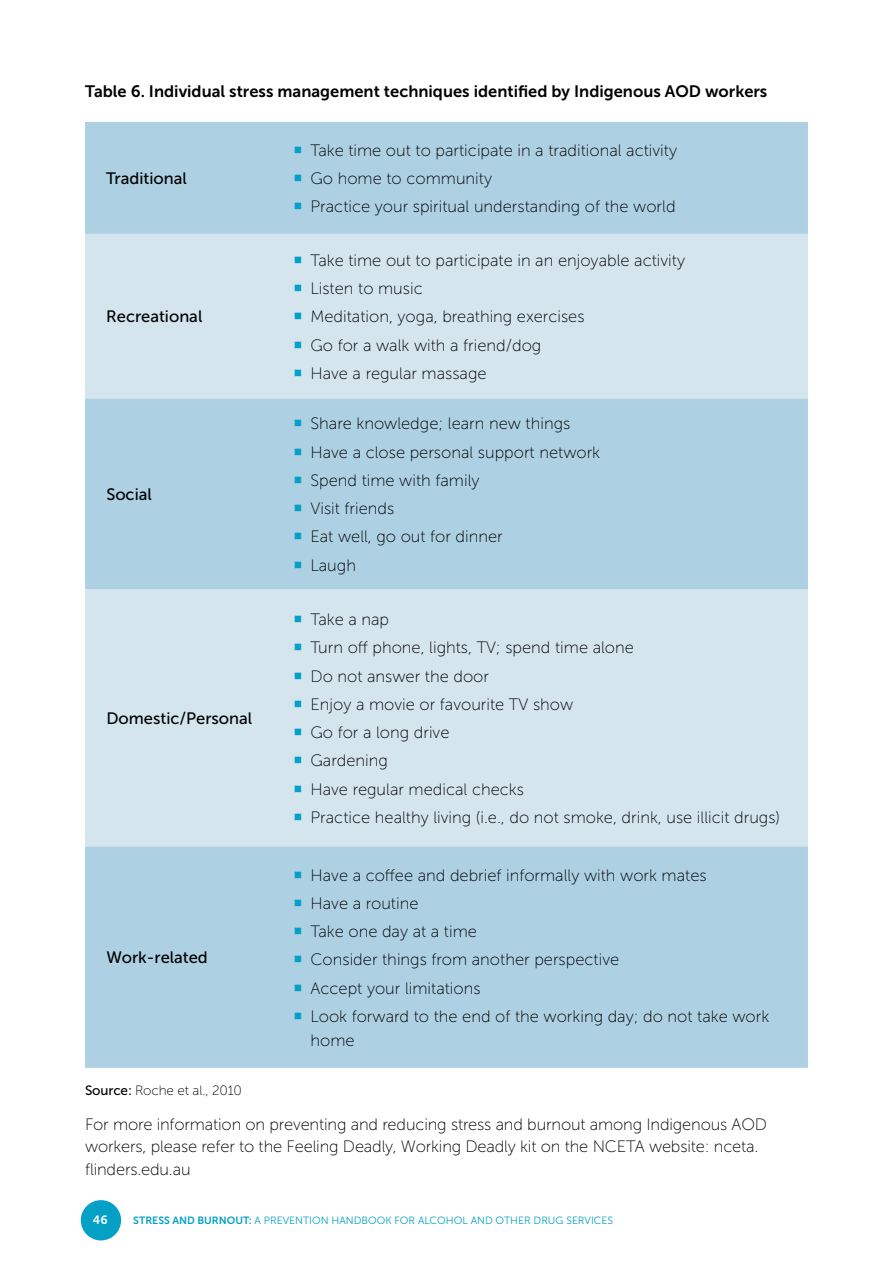
<style>
.page{position:relative;width:893px;height:1263px;background:#fff}
.page>*{position:absolute;margin:0;border:0;box-sizing:border-box;transform-origin:0 0}
.t1{font:16.5px/28.2px "Museo Sans 100";color:#000}
.t2{font:16.5px "Museo Sans 700";color:#000}
.t3{font:16.5px "Museo Sans 500";color:#000}
.t4{font:13.5px "Museo Sans 100";letter-spacing:-.01em;color:#000}
.t5{font:12px "Museo Sans 700";color:#fff}
.t6{font:10.5px "Museo Sans 300";color:#04a0c5}
.s1{font-family:"Museo Sans 500"}
.s2{font-family:"Museo Sans 700"}
</style>
<div class="page">
<div style="left:81px;top:1200px;width:40px;height:40px;background:#04a0c5;border-radius:50%"></div>
<div style="left:85px;top:122px;width:723px;height:946px;background:#add0e3"></div>
<svg style="left:85px;top:234px;width:723px;height:612px;background:#c7deea"></svg>
<svg style="left:295px;top:147px;width:6px;height:6px"></svg>
<svg style="left:295px;top:175px;width:6px;height:6px"></svg>
<svg style="left:295px;top:203px;width:6px;height:7px"></svg>
<svg style="left:295px;top:256px;width:6px;height:7px"></svg>
<svg style="left:295px;top:285px;width:6px;height:6px"></svg>
<svg style="left:295px;top:313px;width:6px;height:6px"></svg>
<svg style="left:295px;top:341px;width:6px;height:7px"></svg>
<svg style="left:295px;top:369px;width:6px;height:7px"></svg>
<svg style="left:295px;top:420px;width:6px;height:7px"></svg>
<svg style="left:295px;top:448px;width:6px;height:7px"></svg>
<svg style="left:295px;top:477px;width:6px;height:6px"></svg>
<svg style="left:295px;top:505px;width:6px;height:6px"></svg>
<svg style="left:295px;top:533px;width:6px;height:7px"></svg>
<svg style="left:295px;top:561px;width:6px;height:7px"></svg>
<svg style="left:295px;top:616px;width:6px;height:6px"></svg>
<svg style="left:295px;top:644px;width:6px;height:7px"></svg>
<svg style="left:295px;top:672px;width:6px;height:7px"></svg>
<svg style="left:295px;top:701px;width:6px;height:6px"></svg>
<svg style="left:295px;top:729px;width:6px;height:6px"></svg>
<svg style="left:295px;top:757px;width:6px;height:7px"></svg>
<svg style="left:295px;top:785px;width:6px;height:7px"></svg>
<svg style="left:295px;top:814px;width:6px;height:6px"></svg>
<svg style="left:295px;top:871px;width:6px;height:7px"></svg>
<svg style="left:295px;top:899px;width:6px;height:7px"></svg>
<svg style="left:295px;top:928px;width:6px;height:6px"></svg>
<svg style="left:295px;top:956px;width:6px;height:6px"></svg>
<svg style="left:295px;top:984px;width:6px;height:7px"></svg>
<svg style="left:295px;top:1012px;width:6px;height:7px"></svg>
<p class="t2" style="left:85px;top:82px;width:684px">Table 6. Individual stress management techniques identified by Indigenous AOD workers</p>
<p class="t3" style="left:106px;top:169px;width:82px">Traditional</p>
<p class="t3" style="left:106px;top:308px;width:98px">Recreational</p>
<p class="t3" style="left:106px;top:485px;width:47px">Social</p>
<p class="t3" style="left:106px;top:709px;width:147px">Domestic/Personal</p>
<p class="t3" style="left:106px;top:948px;width:103px">Work-related</p>
<p class="t1" style="left:310px;top:136px;width:368px">Take time out to participate in a traditional activity<br>Go home to community<br>Practice your spiritual understanding of the world</p>
<p class="t1" style="left:310px;top:246px;width:376px">Take time out to participate in an enjoyable activity<br>Listen to music<br>Meditation, yoga, breathing exercises<br>Go for a walk with a friend/dog<br>Have a regular massage</p>
<p class="t1" style="left:310px;top:410px;width:291px">Share knowledge; learn new things<br>Have a close personal support network<br>Spend time with family<br>Visit friends<br>Eat well, go out for dinner<br>Laugh</p>
<p class="t1" style="left:310px;top:606px;width:471px">Take a nap<br>Turn off phone, lights, TV; spend time alone<br>Do not answer the door<br>Enjoy a movie or favourite TV show<br>Go for a long drive<br>Gardening<br>Have regular medical checks<br>Practice healthy living (i.e., do not smoke, drink, use illicit drugs)</p>
<p class="t1" style="left:310px;top:861px;width:460px">Have a coffee and debrief informally with work mates<br>Have a routine<br>Take one day at a time<br>Consider things from another perspective<br>Accept your limitations<br>Look forward to the end of the working day; do not take work</p>
<p class="t1" style="left:310px;top:1026px;width:46px">home</p>
<p class="t4" style="left:85px;top:1083px;width:158px"><span class="s1">Source:</span> Roche et al., 2010</p>
<p class="t1" style="left:85px;top:1113px;width:683px;line-height:22.5px">For more information on preventing and reducing stress and burnout among Indigenous AOD workers, please refer to the Feeling Deadly, Working Deadly kit on the NCETA website: nceta. flinders.edu.au</p>
<p class="t5" style="left:93px;top:1213px;width:16px">46</p>
<p class="t6" style="left:133px;top:1214px;width:481px"><span class="s2">STRESS AND BURNOUT:</span> A PREVENTION HANDBOOK FOR ALCOHOL AND OTHER DRUG SERVICES</p>
</div>
